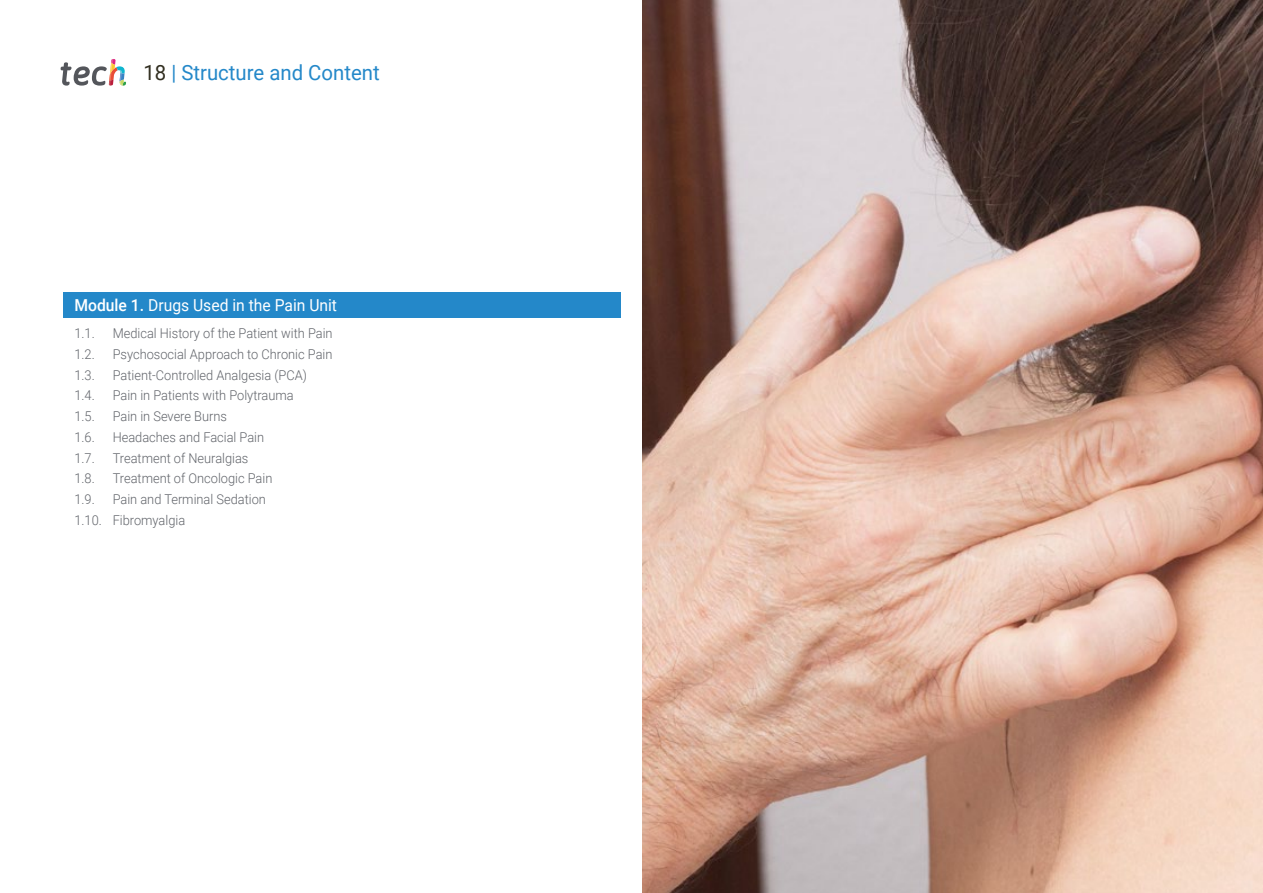
<style>
.page{position:relative;width:1263px;height:893px;background:#fff}
.page>*{position:absolute;margin:0;border:0;box-sizing:border-box;transform-origin:0 0}
.t1{font:21px "Roboto";color:#2488c9}
.t2{font:16.5px "Roboto";color:#fff;scale:.95 1}
.t3{font:300 13.5px/20.7px "Roboto";color:#61646a;scale:.95 1}
.s1{color:#312e20}
.s2{font-weight:500}
</style>
<div class="page">
<div style="left:63px;top:292px;width:558px;height:25px;background:#2488c9"></div>
<svg style="left:61px;top:59px;width:65px;height:27px"></svg>
<img style="left:642px;top:0;width:621px;height:893px">
<h1 class="t1" style="left:144px;top:57px;width:238px"><span class="s1">18</span> | Structure and Content</h1>
<p class="t2" style="left:74px;top:293px;width:278px"><span class="s2">Module 1.</span> Drugs Used in the Pain Unit</p>
<p class="t3" style="left:74px;top:322px;width:23px">1.1.</p>
<p class="t3" style="left:113px;top:322px;width:233px">Medical History of the Patient with Pain</p>
<p class="t3" style="left:74px;top:343px;width:23px">1.2.</p>
<p class="t3" style="left:113px;top:343px;width:233px">Psychosocial Approach to Chronic Pain</p>
<p class="t3" style="left:74px;top:364px;width:23px">1.3.</p>
<p class="t3" style="left:113px;top:364px;width:206px">Patient-Controlled Analgesia (PCA)</p>
<p class="t3" style="left:74px;top:385px;width:23px">1.4.</p>
<p class="t3" style="left:113px;top:385px;width:192px">Pain in Patients with Polytrauma</p>
<p class="t3" style="left:74px;top:405px;width:23px">1.5.</p>
<p class="t3" style="left:113px;top:405px;width:122px">Pain in Severe Burns</p>
<p class="t3" style="left:74px;top:426px;width:23px">1.6.</p>
<p class="t3" style="left:113px;top:426px;width:161px">Headaches and Facial Pain</p>
<p class="t3" style="left:74px;top:447px;width:23px">1.7.</p>
<p class="t3" style="left:113px;top:447px;width:144px">Treatment of Neuralgias</p>
<p class="t3" style="left:74px;top:468px;width:23px">1.8.</p>
<p class="t3" style="left:113px;top:468px;width:170px">Treatment of Oncologic Pain</p>
<p class="t3" style="left:74px;top:488px;width:23px">1.9.</p>
<p class="t3" style="left:74px;top:488px;width:203px;text-indent:38px">Pain and Terminal Sedation<br>1.10. Fibromyalgia</p>
</div>
